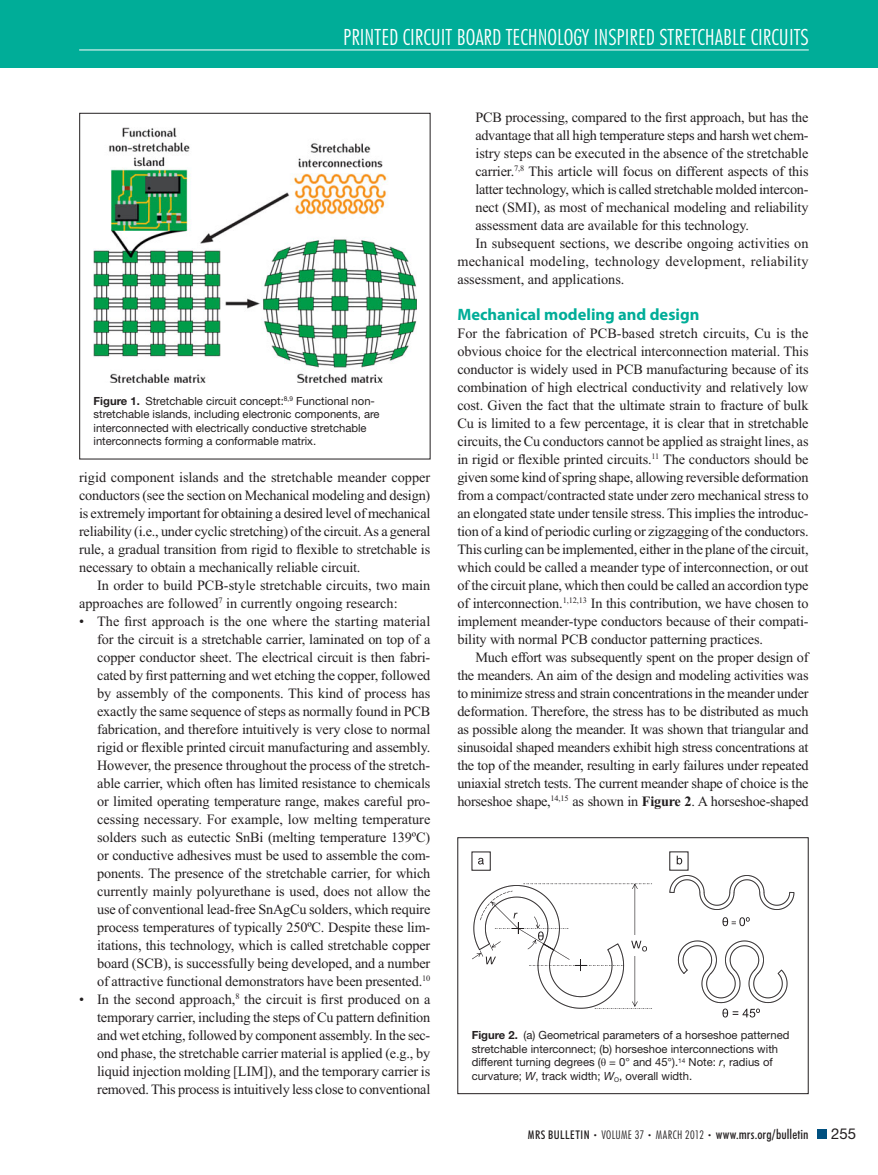
<style>
.page{position:relative;width:878px;height:1175px;background:#fff}
.page>*{position:absolute;margin:0;border:0;box-sizing:border-box;transform-origin:0 0}
.t1{font:300 condensed 22.5px "Futura BT";color:#fff}
.t2{font:700 16.5px "Myriad Pro";color:#00ad98}
.t3{font:15px "Helvetica Neue LT Std";color:#231f20}
.t4{font:14.25px/18px "Times New Roman";letter-spacing:-.01em;color:#231f20;text-align:justify}
.t5{font:14.25px "Times New Roman";letter-spacing:.015em;color:#231f20}
.t6{font:500 condensed 13.5px "Futura BT";letter-spacing:.01em;color:#231f20}
.t7{font:11.25px/13.5px "Helvetica Neue LT Std";color:#231f20}
.s1{font-weight:700}
.s2{font-family:"Times New Roman"}
.s3{font-style:italic}
.s4{font-size:12px}
.s5{font-weight:300;font-size:7.5px}
.s6{font-weight:300;font-size:12px}
</style>
<div class="page">
<div style="left:0;top:0;width:878px;height:68px;background:#00ad98"></div>
<hr style="left:79px;top:50px;width:729px;height:1px;background:#fff">
<div style="left:817px;top:1130px;width:9px;height:8px;background:#005080"></div>
<img style="left:94px;top:127px;width:322px;height:256px">
<div style="left:79px;top:113px;width:351px;height:346px;border:1px solid #231f20"></div>
<svg style="left:471px;top:851px;width:323px;height:166px"></svg>
<div style="left:457px;top:837px;width:351px;height:257px;border:1px solid #231f20"></div>
<h1 class="t1" style="left:343px;top:29px;width:467px">PRINTED CIRCUIT BOARD TECHNOLOGY INSPIRED STRETCHABLE CIRCUITS</h1>
<p class="t7" style="left:94px;top:395px;width:287px"><span class="s1">Figure 1.</span> Stretchable circuit concept: <sup>8,9</sup> Functional non&shy;stretchable islands, including electronic components, are interconnected with electrically conductive stretchable interconnects forming a conformable matrix.</p>
<p class="t4" style="left:79px;top:469px;width:353px">rigid component islands and the stretchable meander copper conductors (see the section on Mechanical modeling and design) is extremely important for obtaining a desired level of mechanical reliability (i.e., under cyclic stretching) of the circuit. As a general rule, a gradual transition from rigid to flexible to stretchable is necessary to obtain a mechanically reliable circuit.</p>
<p class="t4" style="left:79px;top:577px;width:353px;text-indent:18px">In order to build PCB-style stretchable circuits, two main approaches are followed <sup>7</sup> in currently ongoing research:</p>
<p class="t4" style="left:97px;top:613px;width:335px;text-indent:-18px">• The first approach is the one where the starting material for the circuit is a stretchable carrier, laminated on top of a copper conductor sheet. The electrical circuit is then fabri&shy;cated by first patterning and wet etching the copper, followed by assembly of the components. This kind of process has exactly the same sequence of steps as normally found in PCB fabrication, and therefore intuitively is very close to normal rigid or flexible printed circuit manufacturing and assembly.<br>However, the presence throughout the process of the stretch&shy;able carrier, which often has limited resistance to chemicals or limited operating temperature range, makes careful pro&shy;cessing necessary. For example, low melting temperature solders such as eutectic SnBi (melting temperature 139ºC) or conductive adhesives must be used to assemble the com&shy;ponents. The presence of the stretchable carrier, for which currently mainly polyurethane is used, does not allow the use of conventional lead-free SnAgCu solders, which require process temperatures of typically 250ºC. Despite these lim&shy;itations, this technology, which is called stretchable copper board (SCB), is successfully being developed, and a number of attractive functional demonstrators have been presented. <sup>10</sup></p>
<p class="t4" style="left:97px;top:991px;width:335px;text-indent:-18px">• In the second approach, <sup>8</sup> the circuit is first produced on a temporary carrier, including the steps of Cu pattern definition and wet etching, followed by component assembly. In the sec&shy;ond phase, the stretchable carrier material is applied (e.g., by liquid injection molding [LIM]), and the temporary carrier is removed. This process is intuitively less close to conventional</p>
<p class="t4" style="left:475px;top:109px;width:334px">PCB processing, compared to the first approach, but has the</p>
<p class="t4" style="left:475px;top:127px;width:335px">advantage that all high temperature steps and harsh wet chem-</p>
<p class="t4" style="left:475px;top:145px;width:335px">istry steps can be executed in the absence of the stretchable</p>
<p class="t4" style="left:475px;top:163px;width:335px">carrier. <sup>7,8</sup> This article will focus on different aspects of this</p>
<p class="t4" style="left:475px;top:181px;width:334px">latter technology, which is called stretchable molded intercon-</p>
<p class="t4" style="left:475px;top:199px;width:334px">nect (SMI), as most of mechanical modeling and reliability</p>
<p class="t4" style="left:475px;top:217px;width:275px">assessment data are available for this technology.</p>
<p class="t4" style="left:475px;top:235px;width:335px">In subsequent sections, we describe ongoing activities on</p>
<p class="t5" style="left:457px;top:255px;width:353px">mechanical modeling, technology development, reliability</p>
<p class="t4" style="left:457px;top:271px;width:169px">assessment, and applications.</p>
<p class="t2" style="left:457px;top:308px;width:243px">Mechanical modeling and design</p>
<p class="t4" style="left:457px;top:325px;width:353px">For the fabrication of PCB-based stretch circuits, Cu is the obvious choice for the electrical interconnection material. This conductor is widely used in PCB manufacturing because of its combination of high electrical conductivity and relatively low cost. Given the fact that the ultimate strain to fracture of bulk Cu is limited to a few percentage, it is clear that in stretchable circuits, the Cu conductors cannot be applied as straight lines, as in rigid or flexible printed circuits. <sup>11</sup> The conductors should be given some kind of spring shape, allowing reversible deformation from a compact/contracted state under zero mechanical stress to an elongated state under tensile stress. This implies the introduc&shy;tion of a kind of periodic curling or zigzagging of the conductors.<br>This curling can be implemented, either in the plane of the circuit, which could be called a meander type of interconnection, or out of the circuit plane, which then could be called an accordion type of interconnection. <sup>1,12,13</sup> In this contribution, we have chosen to implement meander-type conductors because of their compati&shy;bility with normal PCB conductor patterning practices.</p>
<p class="t4" style="left:457px;top:649px;width:353px;text-indent:18px">Much effort was subsequently spent on the proper design of the meanders. An aim of the design and modeling activities was to minimize stress and strain concentrations in the meander under deformation. Therefore, the stress has to be distributed as much as possible along the meander. It was shown that triangular and sinusoidal shaped meanders exhibit high stress concentrations at the top of the meander, resulting in early failures under repeated uniaxial stretch tests. The current meander shape of choice is the horseshoe shape, <sup>14,15</sup> as shown in <span class="s1">Figure 2</span> . A horseshoe-shaped</p>
<p class="t7" style="left:471px;top:1029px;width:319px"><span class="s1">Figure 2.</span> (a) Geometrical parameters of a horseshoe patterned stretchable interconnect; (b) horseshoe interconnections with different turning degrees ( <span class="s2">θ</span> = 0° and 45°). <sup>14</sup> Note: <span class="s3">r</span>, radius of curvature; <span class="s3">W</span>, track width; <span class="s3">W</span><sub>O</sub>, overall width.</p>
<p class="t6" style="left:528px;top:1129px;width:282px"><span class="s4">MRS BULLETIN</span> <span class="s5">•</span> <span class="s6">VOLUME 37</span> <span class="s5">•</span> <span class="s6">MARCH 2012</span> <span class="s5">•</span> www.mrs.org/bulletin</p>
<p class="t3" style="left:831px;top:1128px;width:27px">255</p>
</div>
